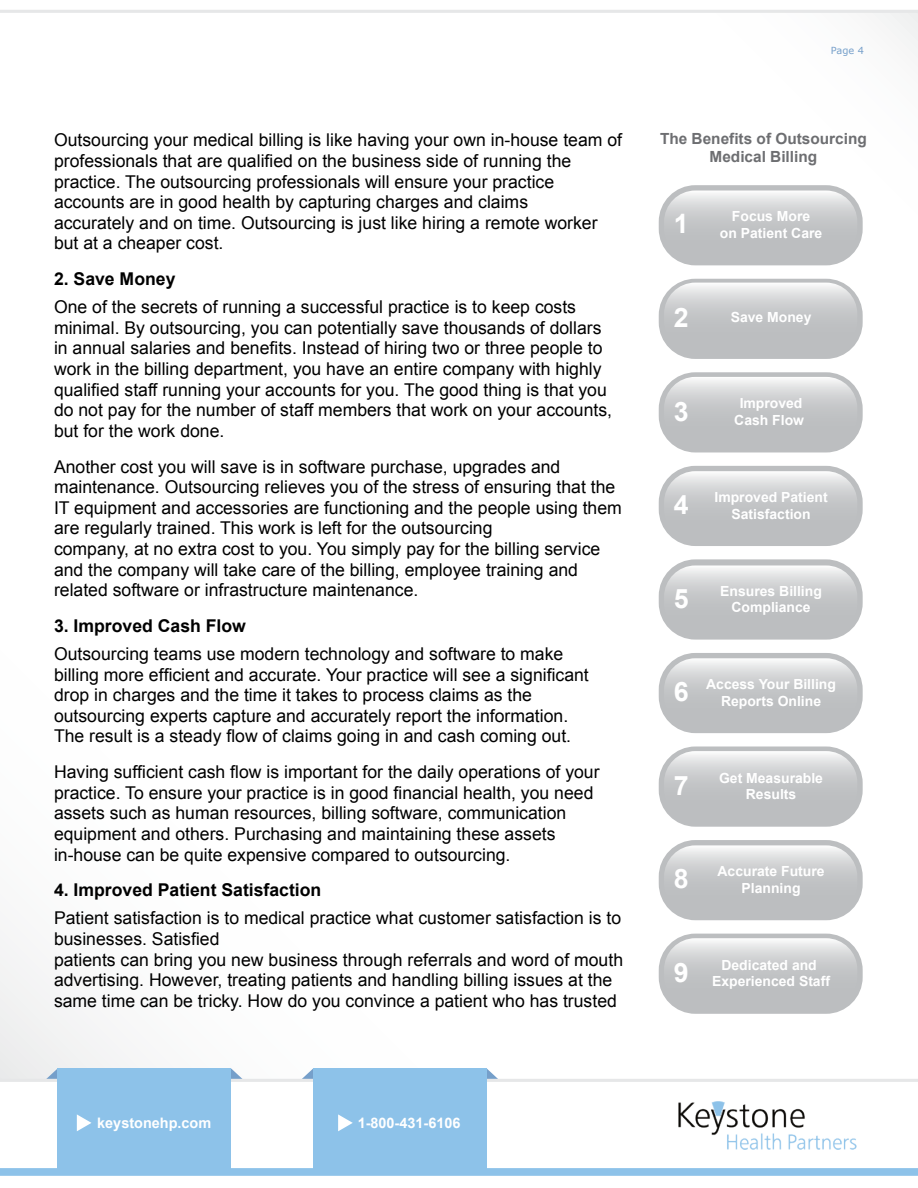
<style>
.page{position:relative;width:918px;height:1188px;background:#fff}
.page>*{position:absolute;margin:0;border:0;box-sizing:border-box;transform-origin:0 0}
.t1{font:700 26.85px "Arial";color:#fff}
.t2{font:17.7px/20.5px "Arial";color:#000}
.t3{font:700 17.7px "Arial";color:#000}
.t4{font:700 15.45px/18.5px "Arial";color:#6d6e71;text-align:center}
.t5{font:700 14.4px "Arial";color:#fff}
.t6{font:700 13.95px/16.8px "Arial";color:#fff;text-align:center}
.t7{font:9.75px "Verdana";color:#759fca}
</style>
<div class="page">
<hr style="left:0;top:10px;width:918px;height:3px;background:#e6e7e8">
<svg style="left:0;top:1069px;width:918px;height:107px"></svg>
<div style="left:66px;top:1109px;width:150px;height:30px;background:#8dc2e9"></div>
<svg style="left:659px;top:279px;width:204px;height:80px;background:#cbcdce"></svg>
<svg style="left:659px;top:372px;width:204px;height:80px;background:#cbcdce"></svg>
<svg style="left:659px;top:466px;width:204px;height:80px;background:#cbcdce"></svg>
<svg style="left:659px;top:559px;width:204px;height:81px;background:#cccdcf"></svg>
<svg style="left:659px;top:653px;width:204px;height:80px;background:#cbcdce"></svg>
<svg style="left:659px;top:747px;width:204px;height:80px;background:#cbcdce"></svg>
<svg style="left:659px;top:840px;width:204px;height:80px;background:#cbcdce"></svg>
<svg style="left:659px;top:934px;width:204px;height:80px;background:#cbcdce"></svg>
<svg style="left:659px;top:185px;width:204px;height:80px;background:#cbcdce"></svg>
<p class="t2" style="left:54px;top:130px;width:570px">Outsourcing your medical billing is like having your own in-house team of professionals that are qualified on the business side of running the practice. The outsourcing professionals will ensure your practice accounts are in good health by capturing charges and claims<br>accurately and on time. Outsourcing is just like hiring a remote worker but at a cheaper cost.</p>
<p class="t3" style="left:54px;top:267px;width:123px">2. Save Money</p>
<p class="t2" style="left:54px;top:297px;width:560px">One of the secrets of running a successful practice is to keep costs minimal. By outsourcing, you can potentially save thousands of dollars in annual salaries and benefits. Instead of hiring two or three people to work in the billing department, you have an entire company with highly qualified staff running your accounts for you. The good thing is that you do not pay for the number of staff members that work on your accounts, but for the work done.</p>
<p class="t2" style="left:54px;top:456px;width:569px">Another cost you will save is in software purchase, upgrades and maintenance. Outsourcing relieves you of the stress of ensuring that the IT equipment and accessories are functioning and the people using them are regularly trained. This work is left for the outsourcing<br>company, at no extra cost to you. You simply pay for the billing service and the company will take care of the billing, employee training and related software or infrastructure maintenance.</p>
<p class="t3" style="left:54px;top:614px;width:193px">3. Improved Cash Flow</p>
<p class="t2" style="left:54px;top:644px;width:536px">Outsourcing teams use modern technology and software to make billing more efficient and accurate. Your practice will see a significant drop in charges and the time it takes to process claims as the outsourcing experts capture and accurately report the information.<br>The result is a steady flow of claims going in and cash coming out.</p>
<p class="t2" style="left:54px;top:762px;width:547px">Having sufficient cash flow is important for the daily operations of your practice. To ensure your practice is in good financial health, you need assets such as human resources, billing software, communication equipment and others. Purchasing and maintaining these assets in-house can be quite expensive compared to outsourcing.</p>
<p class="t3" style="left:54px;top:878px;width:269px">4. Improved Patient Satisfaction</p>
<p class="t2" style="left:54px;top:908px;width:571px">Patient satisfaction is to medical practice what customer satisfaction is to businesses. Satisfied<br>patients can bring you new business through referrals and word of mouth advertising. However, treating patients and handling billing issues at the same time can be tricky. How do you convince a patient who has trusted</p>
<p class="t7" style="left:831px;top:44px;width:35px">Page 4</p>
<p class="t4" style="left:660px;top:130px;width:208px">The Benefits of Outsourcing<br>Medical Billing</p>
<h1 class="t1" style="left:674px;top:206px;width:16px">1</h1>
<h1 class="t1" style="left:674px;top:300px;width:16px">2</h1>
<p class="t6" style="left:720px;top:208px;width:104px">Focus More<br>on Patient Care</p>
<p class="t6" style="left:731px;top:309px;width:82px">Save Money</p>
<h1 class="t1" style="left:674px;top:393px;width:16px">3</h1>
<p class="t6" style="left:734px;top:396px;width:71px">Improved<br>Cash Flow</p>
<h1 class="t1" style="left:674px;top:487px;width:16px">4</h1>
<p class="t6" style="left:714px;top:489px;width:115px">Improved Patient<br>Satisfaction</p>
<h1 class="t1" style="left:674px;top:580px;width:16px">5</h1>
<p class="t6" style="left:720px;top:583px;width:103px">Ensures Billing<br>Compliance</p>
<h1 class="t1" style="left:674px;top:674px;width:16px">6</h1>
<p class="t6" style="left:706px;top:676px;width:131px">Access Your Billing<br>Reports Online</p>
<h1 class="t1" style="left:674px;top:767px;width:16px">7</h1>
<p class="t6" style="left:719px;top:770px;width:105px">Get Measurable<br>Results</p>
<h1 class="t1" style="left:674px;top:861px;width:16px">8</h1>
<h1 class="t1" style="left:674px;top:955px;width:16px">9</h1>
<p class="t6" style="left:718px;top:863px;width:109px">Accurate Future<br>Planning</p>
<p class="t6" style="left:712px;top:957px;width:119px">Dedicated and<br>Experienced Staff</p>
<p class="t5" style="left:97px;top:1113px;width:116px">keystonehp.com</p>
<p class="t5" style="left:358px;top:1113px;width:104px">1-800-431-6106</p>
</div>
